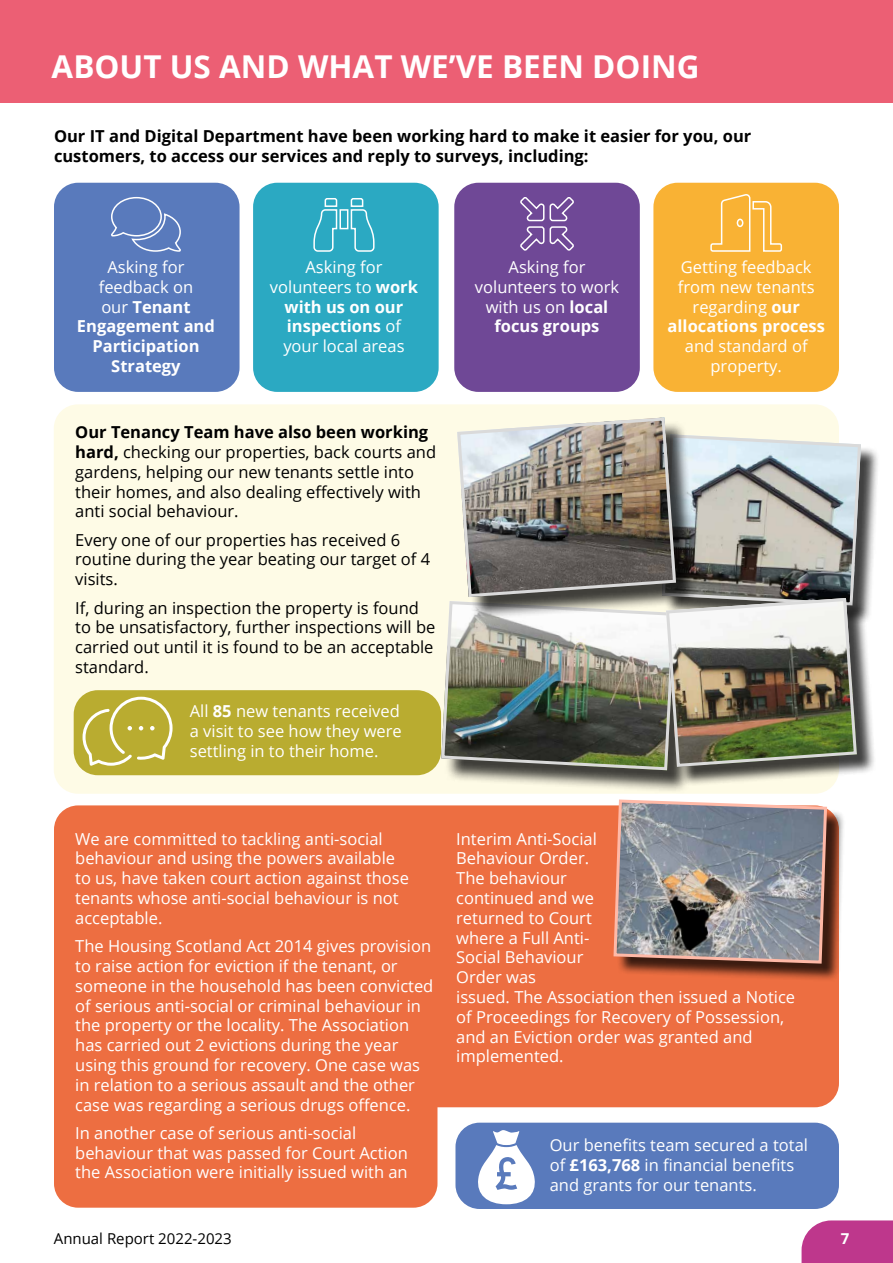
<style>
.page{position:relative;width:893px;height:1263px;background:#fff}
.page>*{position:absolute;margin:0;border:0;box-sizing:border-box;transform-origin:0 0}
.t1{font:700 31.5px "Open Sans";color:#fff}
.t2{font:16.5px/19.8px "Open Sans";color:#fff}
.t3{font:16.5px/19.8px "Open Sans";color:#000}
.t4{font:700 16.5px/19.8px "Open Sans";color:#000}
.t5{font:700 16.5px/19.8px "Open Sans";color:#fff;text-align:center}
.t6{font:15px "Open Sans";color:#000}
.t7{font:700 15px "Open Sans";color:#fff}
.s1{font-weight:400}
.s2{font-weight:700}
</style>
<div class="page">
<svg style="left:801px;top:1220px;width:92px;height:43px;background:#c24493"></svg>
<div style="left:54px;top:805px;width:785px;height:302px;background:#ed6e41;border-radius:24px"></div>
<div style="left:54px;top:866px;width:383px;height:342px;background:#ed6e41;border-radius:24px"></div>
<div style="left:0;top:0;width:893px;height:102px;background:#ec5f74"></div>
<div style="left:454px;top:183px;width:186px;height:209px;background:#6f4896;border-radius:24px"></div>
<div style="left:54px;top:404px;width:785px;height:390px;background:#fefbe6;border-radius:24px"></div>
<div style="left:54px;top:183px;width:186px;height:209px;background:#597abc;border-radius:24px"></div>
<div style="left:653px;top:183px;width:186px;height:209px;background:#f9b234;border-radius:24px"></div>
<div style="left:253px;top:183px;width:186px;height:209px;background:#2ba9c2;border-radius:24px"></div>
<div style="left:665px;top:437px;width:215px;height:188px;background:#000;opacity:.75"></div>
<div style="left:444px;top:604px;width:254px;height:189px;background:#000;opacity:.75"></div>
<div style="left:74px;top:690px;width:367px;height:85px;background:#b9ac30;border-radius:24px"></div>
<svg style="left:83px;top:697px;width:90px;height:69px"></svg>
<div style="left:455px;top:1123px;width:384px;height:86px;background:#597abc;border-radius:24px"></div>
<svg style="left:478px;top:1130px;width:57px;height:74px"></svg>
<div style="left:669px;top:600px;width:207px;height:186px;background:#000;opacity:.75"></div>
<img style="left:440px;top:417px;width:422px;height:355px">
<svg style="left:710px;top:194px;width:73px;height:58px"></svg>
<svg style="left:111px;top:196px;width:70px;height:56px"></svg>
<svg style="left:313px;top:198px;width:62px;height:54px"></svg>
<svg style="left:520px;top:197px;width:54px;height:54px"></svg>
<div style="left:616px;top:802px;width:230px;height:180px;background:#000;opacity:.75"></div>
<svg style="left:612px;top:799px;width:217px;height:166px;background:#8e8a8d"></svg>
<h1 class="t1" style="left:52px;top:44px;width:649px">ABOUT US AND WHAT WE’VE BEEN DOING</h1>
<p class="t4" style="left:54px;top:126px;width:699px">Our IT and Digital Department have been working hard to make it easier for you, our customers, to access our services and reply to surveys, including:</p>
<p class="t5" style="left:77px;top:257px;width:139px"><span class="s1">Asking for feedback on<br>our</span> Tenant<br>Engagement and<br>Participation<br>Strategy</p>
<p class="t2" style="left:270px;top:257px;width:150px;text-align:center">Asking for volunteers to <span class="s2">work with us on our inspections</span> of your local areas</p>
<p class="t2" style="left:475px;top:257px;width:146px;text-align:center">Asking for volunteers to work with us on <span class="s2">local focus groups</span></p>
<p class="t2" style="left:668px;top:257px;width:159px;text-align:center">Getting feedback from new tenants regarding <span class="s2">our allocations process</span></p>
<p class="t2" style="left:685px;top:336px;width:124px;text-align:center">and standard of property.</p>
<p class="t3" style="left:75px;top:422px;width:362px"><span class="s2">Our Tenancy Team have also been working hard,</span> checking our properties, back courts and gardens, helping our new tenants settle into their homes, and also dealing effectively with anti social behaviour.</p>
<p class="t3" style="left:75px;top:529px;width:356px">Every one of our properties has received 6 routine during the year beating our target of 4 visits.</p>
<p class="t3" style="left:75px;top:597px;width:362px">If, during an inspection the property is found to be unsatisfactory, further inspections will be carried out until it is found to be an acceptable standard.</p>
<p class="t2" style="left:190px;top:701px;width:213px;text-align:justify">All <span class="s2">85</span> new tenants received a visit to see how they were settling in to their home.</p>
<p class="t2" style="left:75px;top:828px;width:335px">We are committed to tackling anti-social behaviour and using the powers available to us, have taken court action against those tenants whose anti-social behaviour is not acceptable.</p>
<p class="t2" style="left:75px;top:936px;width:360px">The Housing Scotland Act 2014 gives provision to raise action for eviction if the tenant, or someone in the household has been convicted of serious anti-social or criminal behaviour in the property or the locality. The Association has carried out 2 evictions during the year using this ground for recovery. One case was in relation to a serious assault and the other case was regarding a serious drugs offence.</p>
<p class="t2" style="left:75px;top:1122px;width:334px">In another case of serious anti-social behaviour that was passed for Court Action the Association were initially issued with an</p>
<p class="t2" style="left:456px;top:828px;width:340px">Interim Anti-Social<br>Behaviour Order.<br>The behaviour<br>continued and we<br>returned to Court<br>where a Full Anti-<br>Social Behaviour<br>Order was<br>issued. The Association then issued a Notice of Proceedings for Recovery of Possession, and an Eviction order was granted and implemented.</p>
<p class="t2" style="left:550px;top:1135px;width:260px">Our benefits team secured a total of <span class="s2">£163,768</span> in financial benefits and grants for our tenants.</p>
<p class="t6" style="left:54px;top:1228px;width:179px">Annual Report 2022-2023</p>
<p class="t7" style="left:841px;top:1227px;width:10px">7</p>
</div>
